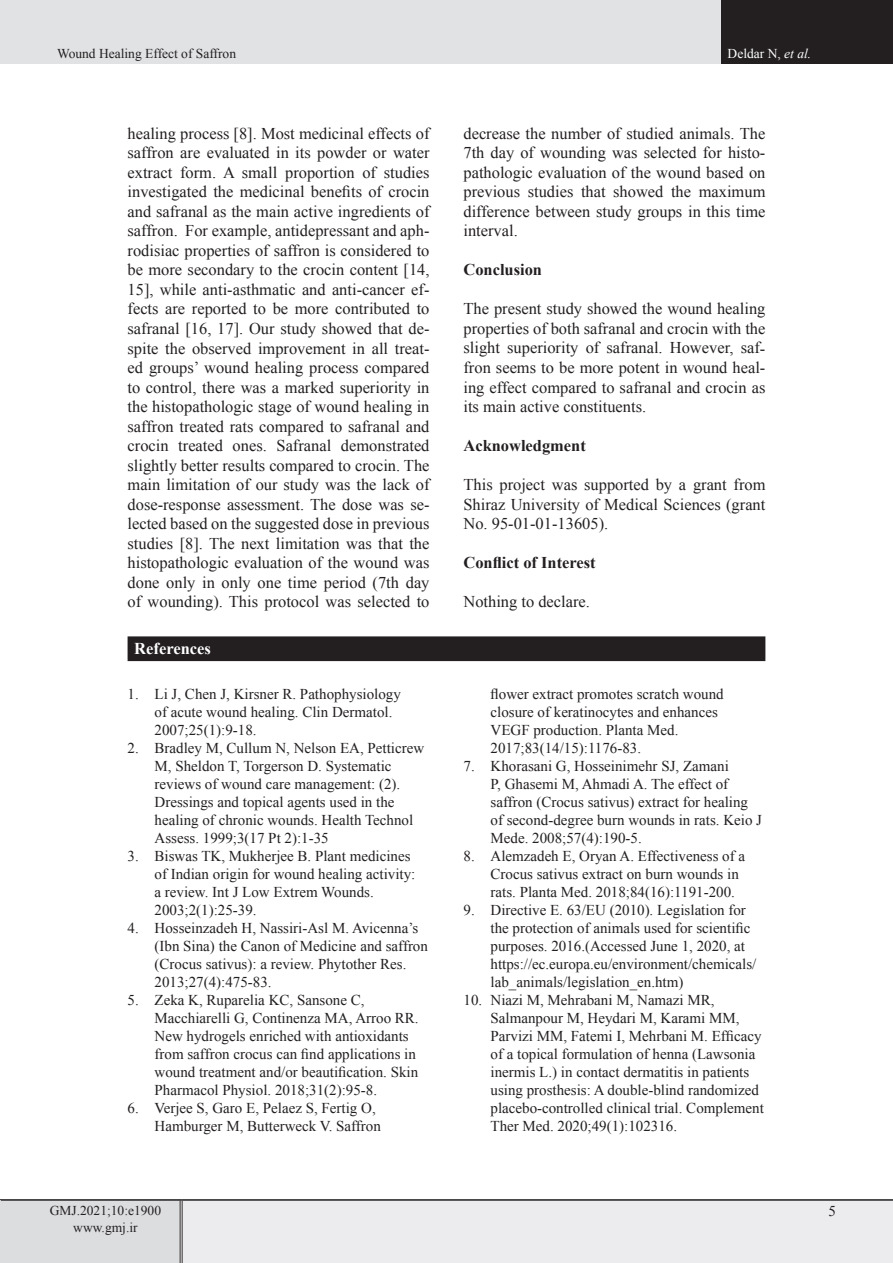
<style>
.page{position:relative;width:893px;height:1263px;background:#fff}
.page>*{position:absolute;margin:0;border:0;box-sizing:border-box;transform-origin:0 0}
.t1{font:16.5px/19.5px "Times New Roman";color:#231f20;text-align:justify}
.t2{font:700 16.5px "Times New Roman";color:#231f20}
.t3{font:700 16.5px "Times New Roman";color:#fff}
.t4{font:15px/18px "Times New Roman";color:#231f20}
.t5{font:13.5px/16.2px "Times New Roman";color:#231f20;text-align:center}
.t6{font:13.5px "Times New Roman";color:#fff}
.s1{font-style:italic}
</style>
<div class="page">
<div style="left:0;top:1200px;width:181px;height:63px;background:#dcdddf"></div>
<div style="left:181px;top:1200px;width:712px;height:63px;background:#ececee"></div>
<hr style="left:180px;top:1201px;width:3px;height:62px;background:#fff">
<hr style="left:180px;top:1201px;width:1px;height:62px;background:#231f20">
<hr style="left:182px;top:1201px;width:1px;height:62px;background:#231f20">
<hr style="left:0;top:1199px;width:181px;height:2px;background:#231f20">
<hr style="left:181px;top:1199px;width:712px;height:2px;background:#231f20">
<div style="left:0;top:0;width:722px;height:64px;background:#e1e2e4"></div>
<div style="left:722px;top:0;width:171px;height:64px;background:#231f20"></div>
<div style="left:128px;top:637px;width:637px;height:23px;background:#231f20"></div>
<hr style="left:128px;top:636px;width:637px;height:2px;background:#231f20">
<hr style="left:128px;top:660px;width:637px;height:1px;background:#231f20">
<p class="t5" style="left:57px;top:45px;width:181px">Wound Healing Effect of Saffron</p>
<p class="t6" style="left:728px;top:44px;width:85px">Deldar N, <span class="s1">et al.</span></p>
<p class="t1" style="left:128px;top:123px;width:303px">healing process [8]. Most medicinal effects of saffron are evaluated in its powder or water extract form. A small proportion of studies investigated the medicinal benefits of crocin and safranal as the main active ingredients of saffron. For example, antidepressant and aph&shy;rodisiac properties of saffron is considered to be more secondary to the crocin content [14, 15], while anti-asthmatic and anti-cancer ef&shy;fects are reported to be more contributed to safranal [16, 17]. Our study showed that de&shy;spite the observed improvement in all treat&shy;ed groups’ wound healing process compared to control, there was a marked superiority in the histopathologic stage of wound healing in saffron treated rats compared to safranal and crocin treated ones. Safranal demonstrated slightly better results compared to crocin. The main limitation of our study was the lack of dose-response assessment. The dose was se&shy;lected based on the suggested dose in previous studies [8]. The next limitation was that the histopathologic evaluation of the wound was done only in only one time period (7th day of wounding). This protocol was selected to</p>
<p class="t1" style="left:463px;top:123px;width:303px">decrease the number of studied animals. The 7th day of wounding was selected for histo&shy;pathologic evaluation of the wound based on previous studies that showed the maximum difference between study groups in this time interval.</p>
<p class="t2" style="left:463px;top:258px;width:80px">Conclusion</p>
<p class="t1" style="left:463px;top:299px;width:303px">The present study showed the wound healing properties of both safranal and crocin with the slight superiority of safranal. However, saf&shy;fron seems to be more potent in wound heal&shy;ing effect compared to safranal and crocin as its main active constituents.</p>
<p class="t2" style="left:463px;top:434px;width:124px">Acknowledgment</p>
<p class="t1" style="left:463px;top:474px;width:303px">This project was supported by a grant from Shiraz University of Medical Sciences (grant No. 95-01-01-13605).</p>
<p class="t2" style="left:463px;top:551px;width:134px">Conflict of Interest</p>
<p class="t1" style="left:463px;top:591px;width:128px">Nothing to declare.</p>
<p class="t3" style="left:134px;top:637px;width:78px">References</p>
<p class="t4" style="left:155px;top:685px;width:248px;text-indent:-27px">1. Li J, Chen J, Kirsner R. Pathophysiology of acute wound healing. Clin Dermatol.<br>2007;25(1):9-18.</p>
<p class="t4" style="left:155px;top:739px;width:271px;text-indent:-27px">2. Bradley M, Cullum N, Nelson EA, Petticrew M, Sheldon T, Torgerson D. Systematic reviews of wound care management: (2).<br>Dressings and topical agents used in the healing of chronic wounds. Health Technol Assess. 1999;3(17 Pt 2):1-35</p>
<p class="t4" style="left:155px;top:847px;width:262px;text-indent:-27px">3. Biswas TK, Mukherjee B. Plant medicines of Indian origin for wound healing activity: a review. Int J Low Extrem Wounds.<br>2003;2(1):25-39.</p>
<p class="t4" style="left:155px;top:919px;width:275px;text-indent:-27px">4. Hosseinzadeh H, Nassiri-Asl M. Avicenna’s (Ibn Sina) the Canon of Medicine and saffron (Crocus sativus): a review. Phytother Res.<br>2013;27(4):475-83.</p>
<p class="t4" style="left:155px;top:991px;width:266px;text-indent:-27px">5. Zeka K, Ruparelia KC, Sansone C, Macchiarelli G, Continenza MA, Arroo RR.<br>New hydrogels enriched with antioxidants from saffron crocus can find applications in wound treatment and/or beautification. Skin Pharmacol Physiol. 2018;31(2):95-8.</p>
<p class="t4" style="left:155px;top:1099px;width:228px;text-indent:-27px">6. Verjee S, Garo E, Pelaez S, Fertig O,<br>Hamburger M, Butterweck V. Saffron</p>
<p class="t4" style="left:490px;top:685px;width:235px">flower extract promotes scratch wound closure of keratinocytes and enhances VEGF production. Planta Med.<br>2017;83(14/15):1176-83.</p>
<p class="t4" style="left:490px;top:757px;width:273px;text-indent:-27px">7. Khorasani G, Hosseinimehr SJ, Zamani<br>P, Ghasemi M, Ahmadi A. The effect of saffron (Crocus sativus) extract for healing of second-degree burn wounds in rats. Keio J Mede. 2008;57(4):190-5.</p>
<p class="t4" style="left:490px;top:847px;width:256px;text-indent:-27px">8. Alemzadeh E, Oryan A. Effectiveness of a<br>Crocus sativus extract on burn wounds in rats. Planta Med. 2018;84(16):1191-200.</p>
<p class="t4" style="left:490px;top:901px;width:267px;text-indent:-27px">9. Directive E. 63/EU (2010). Legislation for the protection of animals used for scientific purposes. 2016.(Accessed June 1, 2020, at https://ec.europa.eu/environment/chemicals/ lab_animals/legislation_en.htm)</p>
<p class="t4" style="left:490px;top:991px;width:275px;text-indent:-27px">10. Niazi M, Mehrabani M, Namazi MR, Salmanpour M, Heydari M, Karami MM, Parvizi MM, Fatemi I, Mehrbani M. Efficacy of a topical formulation of henna (Lawsonia inermis L.) in contact dermatitis in patients using prosthesis: A double-blind randomized placebo-controlled clinical trial. Complement Ther Med. 2020;49(1):102316.</p>
<p class="t5" style="left:50px;top:1202px;width:113px">GMJ.2021;10:e1900 www.gmj.ir</p>
<p class="t4" style="left:828px;top:1202px;width:9px">5</p>
</div>
